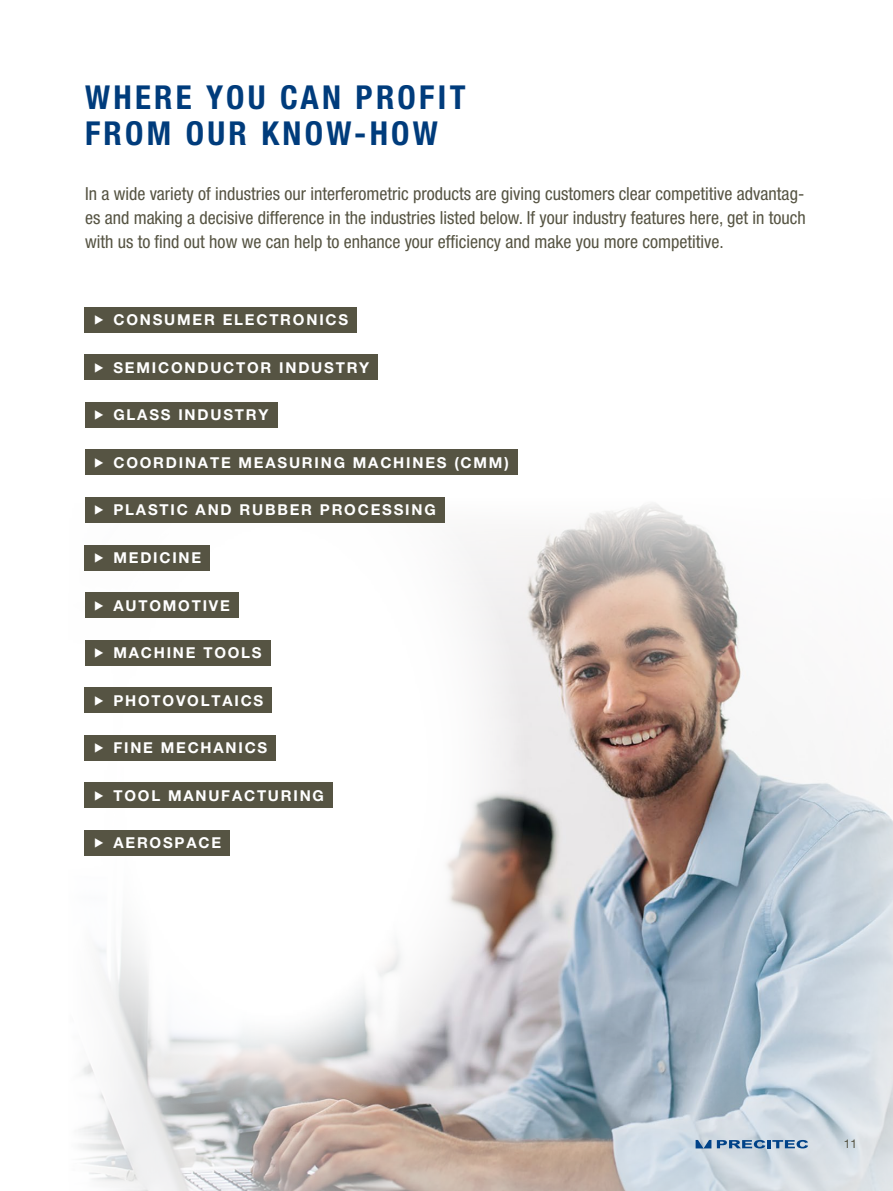
<style>
.page{position:relative;width:893px;height:1191px;background:#fff}
.page>*{position:absolute;margin:0;border:0;box-sizing:border-box;transform-origin:0 0}
.t1{font:700 condensed 33px/36px "Helvetica Neue LT Pro";letter-spacing:.1em;color:#003c7c}
.t2{font:condensed 18px/24px "Helvetica Neue LT Pro";color:#565443;text-align:justify}
.t3{font:700 15px "Helvetica Neue LT Pro";letter-spacing:.12em;color:#fff}
.t4{font:12px "Helvetica Neue LT Pro";color:#565443}
</style>
<div class="page">
<img style="left:79px;top:504px;width:814px;height:687px">
<svg style="left:23px;top:412px;width:504px;height:715px"></svg>
<svg style="left:696px;top:1140px;width:15px;height:8px"></svg>
<svg style="left:717px;top:1140px;width:91px;height:8px"></svg>
<div style="left:85px;top:307px;width:272px;height:25px;background:#565443"></div>
<div style="left:85px;top:355px;width:293px;height:25px;background:#565443"></div>
<div style="left:85px;top:402px;width:192px;height:25px;background:#565443"></div>
<div style="left:85px;top:450px;width:433px;height:25px;background:#565443"></div>
<div style="left:85px;top:545px;width:125px;height:25px;background:#565443"></div>
<div style="left:85px;top:592px;width:154px;height:26px;background:#565443"></div>
<div style="left:85px;top:640px;width:186px;height:25px;background:#565443"></div>
<div style="left:85px;top:687px;width:187px;height:26px;background:#565443"></div>
<div style="left:85px;top:783px;width:248px;height:25px;background:#565443"></div>
<div style="left:85px;top:830px;width:145px;height:25px;background:#565443"></div>
<div style="left:85px;top:497px;width:360px;height:25px;background:#565443"></div>
<div style="left:85px;top:735px;width:191px;height:25px;background:#565443"></div>
<h1 class="t1" style="left:85px;top:78px;width:382px">WHERE YOU CAN PROFIT<br>FROM OUR KNOW-HOW</h1>
<p class="t2" style="left:85px;top:181px;width:722px">In a wide variety of industries our interferometric products are giving customers clear competitive advantag&shy;es and making a decisive difference in the industries listed below. If your industry features here, get in touch with us to find out how we can help to enhance your efficiency and make you more competitive.</p>
<p class="t3" style="left:93px;top:310px;width:256px">▶ CONSUMER ELECTRONICS</p>
<p class="t3" style="left:93px;top:358px;width:278px">▶ SEMICONDUCTOR INDUSTRY</p>
<p class="t3" style="left:93px;top:405px;width:177px">▶ GLASS INDUSTRY</p>
<p class="t3" style="left:93px;top:453px;width:417px">▶ COORDINATE MEASURING MACHINES (CMM)</p>
<p class="t3" style="left:93px;top:501px;width:344px">▶ PLASTIC AND RUBBER PROCESSING</p>
<p class="t3" style="left:93px;top:548px;width:110px">▶ MEDICINE</p>
<p class="t3" style="left:93px;top:596px;width:138px">▶ AUTOMOTIVE</p>
<p class="t3" style="left:93px;top:643px;width:170px">▶ MACHINE TOOLS</p>
<p class="t3" style="left:93px;top:691px;width:172px">▶ PHOTOVOLTAICS</p>
<p class="t3" style="left:93px;top:738px;width:176px">▶ FINE MECHANICS</p>
<p class="t3" style="left:93px;top:786px;width:232px">▶ TOOL MANUFACTURING</p>
<p class="t3" style="left:93px;top:833px;width:129px">▶ AEROSPACE</p>
<p class="t4" style="left:844px;top:1137px;width:15px">11</p>
</div>
